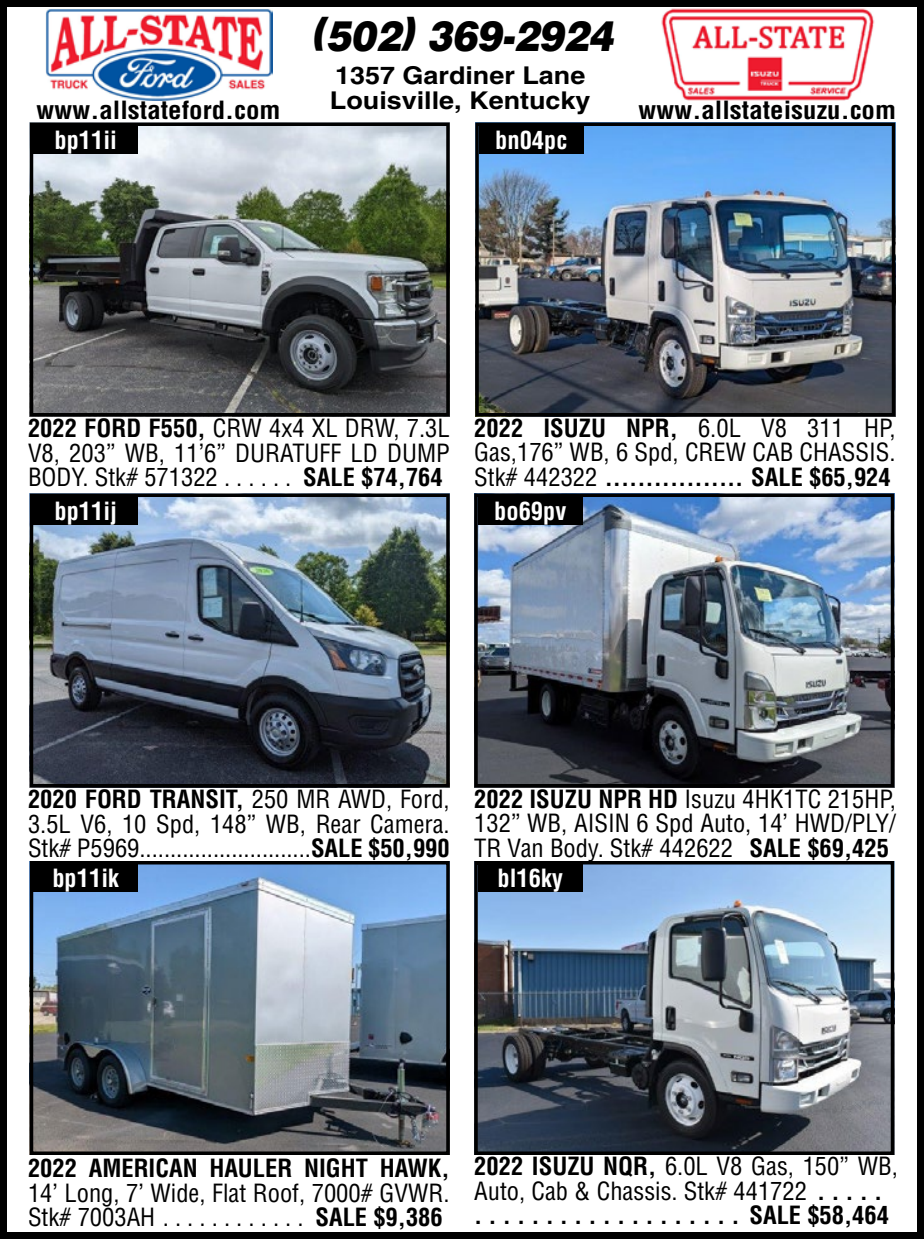
<style>
.page{position:relative;width:924px;height:1239px;background:#fff}
.page>*{position:absolute;margin:0;border:0;box-sizing:border-box;transform-origin:0 0}
.t1{font:italic 900 42px "Helvetica LT Std";letter-spacing:-.01em;color:#000;scale:.9 1}
.t2{font:condensed 24.5px/24.5px "Helvetica LT Std";color:#000;text-align:justify}
.t3{font:700 condensed 24.5px/24.5px "Helvetica LT Std";color:#000}
.t4{font:700 condensed 24.5px "Helvetica LT Std";color:#000;scale:1.1 1}
.t5{font:700 condensed 24.5px "Helvetica LT Std";color:#fff}
.t6{font:700 24.5px/24.5px "Helvetica LT Std";color:#000;scale:1.1 1}
.s1{font-weight:700}
.s2{font-weight:400}
</style>
<div class="page">
<div style="left:0;top:0;width:924px;height:1239px;border:7px solid #000"></div>
<img style="left:45px;top:9px;width:227px;height:91px">
<img style="left:661px;top:9px;width:214px;height:92px">
<img style="left:480px;top:127px;width:410px;height:284px">
<div style="left:475px;top:122px;width:420px;height:294px;border:4px solid #000"></div>
<div style="left:479px;top:126px;width:105px;height:28px;background:#000"></div>
<img style="left:474px;top:493px;width:420px;height:290px">
<div style="left:474px;top:494px;width:420px;height:294px;border:4px solid #000"></div>
<div style="left:478px;top:497px;width:105px;height:28px;background:#000"></div>
<img style="left:35px;top:866px;width:410px;height:284px">
<div style="left:30px;top:861px;width:420px;height:294px;border:4px solid #000"></div>
<div style="left:33px;top:864px;width:105px;height:28px;background:#000"></div>
<img style="left:35px;top:127px;width:410px;height:284px">
<div style="left:30px;top:122px;width:420px;height:294px;border:4px solid #000"></div>
<div style="left:33px;top:126px;width:105px;height:28px;background:#000"></div>
<img style="left:479px;top:866px;width:410px;height:284px">
<div style="left:474px;top:861px;width:420px;height:294px;border:4px solid #000"></div>
<div style="left:478px;top:864px;width:105px;height:28px;background:#000"></div>
<img style="left:30px;top:493px;width:420px;height:290px">
<div style="left:30px;top:494px;width:420px;height:294px;border:4px solid #000"></div>
<div style="left:33px;top:497px;width:105px;height:28px;background:#000"></div>
<h1 class="t1" style="left:312px;top:9px;width:337px"><sup>(</sup>502<sup>)</sup> 369-2924</h1>
<p class="t6" style="left:330px;top:63px;width:238px">1357 Gardiner Lane<br>Louisville, Kentucky</p>
<p class="t4" style="left:37px;top:95px;width:223px">www.allstateford.com</p>
<p class="t4" style="left:639px;top:95px;width:236px">www.allstateisuzu.com</p>
<p class="t5" style="left:54px;top:125px;width:64px">bp11ii</p>
<p class="t5" style="left:495px;top:125px;width:74px">bn04pc</p>
<p class="t2" style="left:28px;top:416px;width:423px"><span class="s1">2022 FORD F550,</span> CRW 4x4 XL DRW, 7.3L V8, 203” WB, 11’6” DURATUFF LD DUMP BODY. Stk# 571322.......</p>
<p class="t3" style="left:303px;top:465px;width:141px">SALE $74,764</p>
<p class="t5" style="left:54px;top:496px;width:64px">bp11ij</p>
<p class="t2" style="left:474px;top:415px;width:423px"><span class="s1">2022 ISUZU NPR,</span> 6.0L V8 311 HP, Gas,176” WB, 6 Spd, CREW CAB CHASSIS.<br>Stk# 442322 <span class="s1">................. SALE $65,924</span></p>
<p class="t5" style="left:494px;top:496px;width:74px">bo69pv</p>
<p class="t2" style="left:28px;top:787px;width:423px"><span class="s1">2020 FORD TRANSIT,</span> 250 MR AWD, Ford, 3.5L V6, 10 Spd, 148” WB, Rear Camera.<br>Stk# P5969............................<span class="s1">SALE $50,990</span></p>
<p class="t5" style="left:52px;top:863px;width:68px">bp11ik</p>
<p class="t2" style="left:474px;top:787px;width:423px"><span class="s1">2022 ISUZU NPR HD</span> Isuzu 4HK1TC 215HP, 132” WB, AISIN 6 Spd Auto, 14’ HWD/PLY/ TR Van Body. Stk# 442622 <span class="s1">SALE $69,425</span></p>
<p class="t5" style="left:498px;top:863px;width:67px">bl16ky</p>
<p class="t3" style="left:28px;top:1156px;width:423px">2022 AMERICAN HAULER NIGHT HAWK,</p>
<p class="t2" style="left:28px;top:1180px;width:423px">14’ Long, 7’ Wide, Flat Roof, 7000# GVWR.<br>Stk# 7003AH.............</p>
<p class="t3" style="left:315px;top:1205px;width:129px">SALE $9,386</p>
<p class="t3" style="left:474px;top:1154px;width:425px">2022 ISUZU NQR, <span class="s2">6.0L V8 Gas, 150” WB,<br>Auto, Cab &amp; Chassis. Stk# 441722</span> ......<br>. . . . . . . . . . . . . . . . . . . SALE $58,464</p>
</div>
